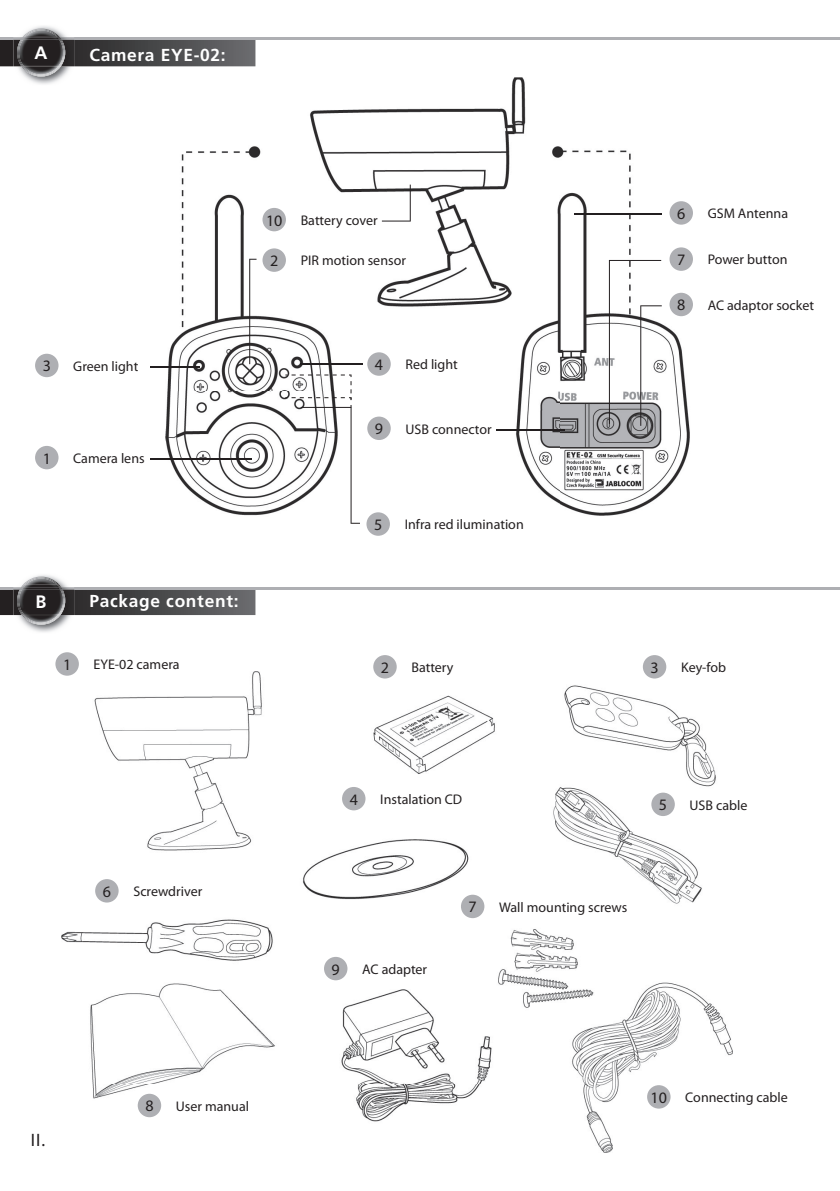
<style>
.page{position:relative;width:840px;height:1191px;background:#fff}
.page>*{position:absolute;margin:0;border:0;box-sizing:border-box;transform-origin:0 0}
.t1{font:18px "Myriad Pro";color:#231f20}
.t2{font:700 18px "Frutiger CE";color:#fff}
.t3{font:700 17.4px "Frutiger CE";letter-spacing:.04em;color:#fff}
.t4{font:16px "Myriad Pro";color:#231f20}
.t5{font:14px "Myriad Pro";color:#231f20}
.s1{font-size:16px}
</style>
<div class="page">
<img style="left:165px;top:77px;width:525px;height:440px">
<hr style="left:0;top:37px;width:839px;height:2px;background:#aeafb3">
<hr style="left:0;top:587px;width:839px;height:2px;background:#aeafb3">
<img style="left:14px;top:575px;width:60px;height:57px">
<img style="left:22px;top:576px;width:38px;height:8px">
<img style="left:22px;top:615px;width:38px;height:9px">
<img style="left:25px;top:577px;width:32px;height:7px">
<img style="left:23px;top:615px;width:36px;height:8px">
<svg style="left:0;top:584px;width:255px;height:31px;background:#5b5a5c"></svg>
<img style="left:18px;top:26px;width:53px;height:58px">
<img style="left:23px;top:28px;width:36px;height:8px">
<img style="left:21px;top:67px;width:40px;height:10px">
<img style="left:25px;top:29px;width:32px;height:7px">
<img style="left:23px;top:67px;width:37px;height:9px">
<svg style="left:0;top:36px;width:255px;height:31px;background:#545455"></svg>
<img style="left:61px;top:671px;width:670px;height:482px">
<div style="left:55px;top:652px;width:24px;height:23px;background:#aeafb3;border-radius:50%"></div>
<div style="left:373px;top:655px;width:23px;height:23px;background:#aeafb3;border-radius:50%"></div>
<div style="left:342px;top:787px;width:23px;height:23px;background:#aeafb3;border-radius:50%"></div>
<div style="left:642px;top:655px;width:24px;height:23px;background:#aeafb3;border-radius:50%"></div>
<div style="left:35px;top:446px;width:23px;height:23px;background:#aeafb3;border-radius:50%"></div>
<div style="left:262px;top:248px;width:24px;height:24px;background:#aeafb3;border-radius:50%"></div>
<div style="left:35px;top:354px;width:23px;height:23px;background:#aeafb3;border-radius:50%"></div>
<div style="left:367px;top:352px;width:23px;height:24px;background:#aeafb3;border-radius:50%"></div>
<div style="left:366px;top:512px;width:24px;height:24px;background:#aeafb3;border-radius:50%"></div>
<div style="left:669px;top:201px;width:23px;height:24px;background:#aeafb3;border-radius:50%"></div>
<div style="left:669px;top:247px;width:23px;height:24px;background:#aeafb3;border-radius:50%"></div>
<div style="left:669px;top:293px;width:23px;height:23px;background:#aeafb3;border-radius:50%"></div>
<div style="left:367px;top:416px;width:23px;height:24px;background:#aeafb3;border-radius:50%"></div>
<div style="left:262px;top:208px;width:24px;height:23px;background:#aeafb3;border-radius:50%"></div>
<div style="left:95px;top:879px;width:23px;height:23px;background:#aeafb3;border-radius:50%"></div>
<div style="left:138px;top:1093px;width:23px;height:24px;background:#aeafb3;border-radius:50%"></div>
<div style="left:324px;top:957px;width:23px;height:23px;background:#aeafb3;border-radius:50%"></div>
<div style="left:460px;top:894px;width:24px;height:24px;background:#aeafb3;border-radius:50%"></div>
<div style="left:646px;top:1085px;width:24px;height:23px;background:#aeafb3;border-radius:50%"></div>
<div style="left:651px;top:792px;width:23px;height:24px;background:#aeafb3;border-radius:50%"></div>
<hr style="left:150px;top:458px;width:101px;height:1px;background:#231f20">
<hr style="left:150px;top:366px;width:49px;height:1px;background:#231f20">
<hr style="left:299px;top:363px;width:63px;height:1px;background:#231f20">
<hr style="left:496px;top:429px;width:68px;height:1px;background:#231f20">
<svg style="left:381px;top:185px;width:29px;height:36px"></svg>
<svg style="left:285px;top:374px;width:75px;height:150px"></svg>
<svg style="left:249px;top:259px;width:7px;height:105px"></svg>
<svg style="left:608px;top:260px;width:53px;height:166px"></svg>
<hr style="left:574px;top:213px;width:87px;height:1px;background:#231f20">
<p class="t2" style="left:35px;top:43px;width:14px">A</p>
<p class="t3" style="left:89px;top:45px;width:138px">Camera EYE-02:</p>
<p class="t5" style="left:266px;top:211px;width:113px"><span class="s1">10</span> Battery cover</p>
<p class="t4" style="left:270px;top:251px;width:10px">2</p>
<p class="t5" style="left:300px;top:252px;width:107px">PIR motion sensor</p>
<p class="t4" style="left:43px;top:356px;width:10px">3</p>
<p class="t5" style="left:73px;top:357px;width:67px">Green light</p>
<p class="t4" style="left:374px;top:355px;width:10px">4</p>
<p class="t5" style="left:405px;top:356px;width:54px">Red light</p>
<p class="t4" style="left:43px;top:448px;width:10px">1</p>
<p class="t5" style="left:73px;top:449px;width:73px">Camera lens</p>
<p class="t4" style="left:374px;top:419px;width:10px">9</p>
<p class="t5" style="left:405px;top:420px;width:88px">USB connector</p>
<p class="t4" style="left:374px;top:515px;width:10px">5</p>
<p class="t5" style="left:404px;top:516px;width:120px">Infra red ilumination</p>
<p class="t4" style="left:676px;top:204px;width:10px">6</p>
<p class="t5" style="left:707px;top:205px;width:82px">GSM Antenna</p>
<p class="t4" style="left:676px;top:250px;width:10px">7</p>
<p class="t5" style="left:707px;top:251px;width:81px">Power button</p>
<p class="t4" style="left:676px;top:295px;width:10px">8</p>
<p class="t5" style="left:707px;top:296px;width:108px">AC adaptor socket</p>
<p class="t2" style="left:36px;top:591px;width:12px">B</p>
<p class="t3" style="left:89px;top:591px;width:151px">Package content:</p>
<p class="t4" style="left:63px;top:655px;width:10px">1</p>
<p class="t4" style="left:380px;top:657px;width:10px">2</p>
<p class="t5" style="left:94px;top:656px;width:87px">EYE-02 camera</p>
<p class="t4" style="left:650px;top:657px;width:10px">3</p>
<p class="t5" style="left:411px;top:658px;width:43px">Battery</p>
<p class="t5" style="left:680px;top:658px;width:46px">Key-fob</p>
<p class="t4" style="left:103px;top:881px;width:10px">6</p>
<p class="t5" style="left:133px;top:882px;width:70px">Screwdriver</p>
<p class="t1" style="left:31px;top:1128px;width:16px">II.</p>
<p class="t4" style="left:145px;top:1096px;width:10px">8</p>
<p class="t5" style="left:176px;top:1097px;width:75px">User manual</p>
<p class="t4" style="left:349px;top:789px;width:10px">4</p>
<p class="t5" style="left:380px;top:790px;width:83px">Instalation CD</p>
<p class="t4" style="left:658px;top:795px;width:10px">5</p>
<p class="t5" style="left:689px;top:796px;width:59px">USB cable</p>
<p class="t4" style="left:331px;top:959px;width:10px">9</p>
<p class="t5" style="left:362px;top:960px;width:66px">AC adapter</p>
<p class="t4" style="left:468px;top:897px;width:10px">7</p>
<p class="t5" style="left:499px;top:898px;width:130px">Wall mounting screws</p>
<p class="t4" style="left:650px;top:1087px;width:18px">10</p>
<p class="t5" style="left:685px;top:1088px;width:104px">Connecting cable</p>
</div>
